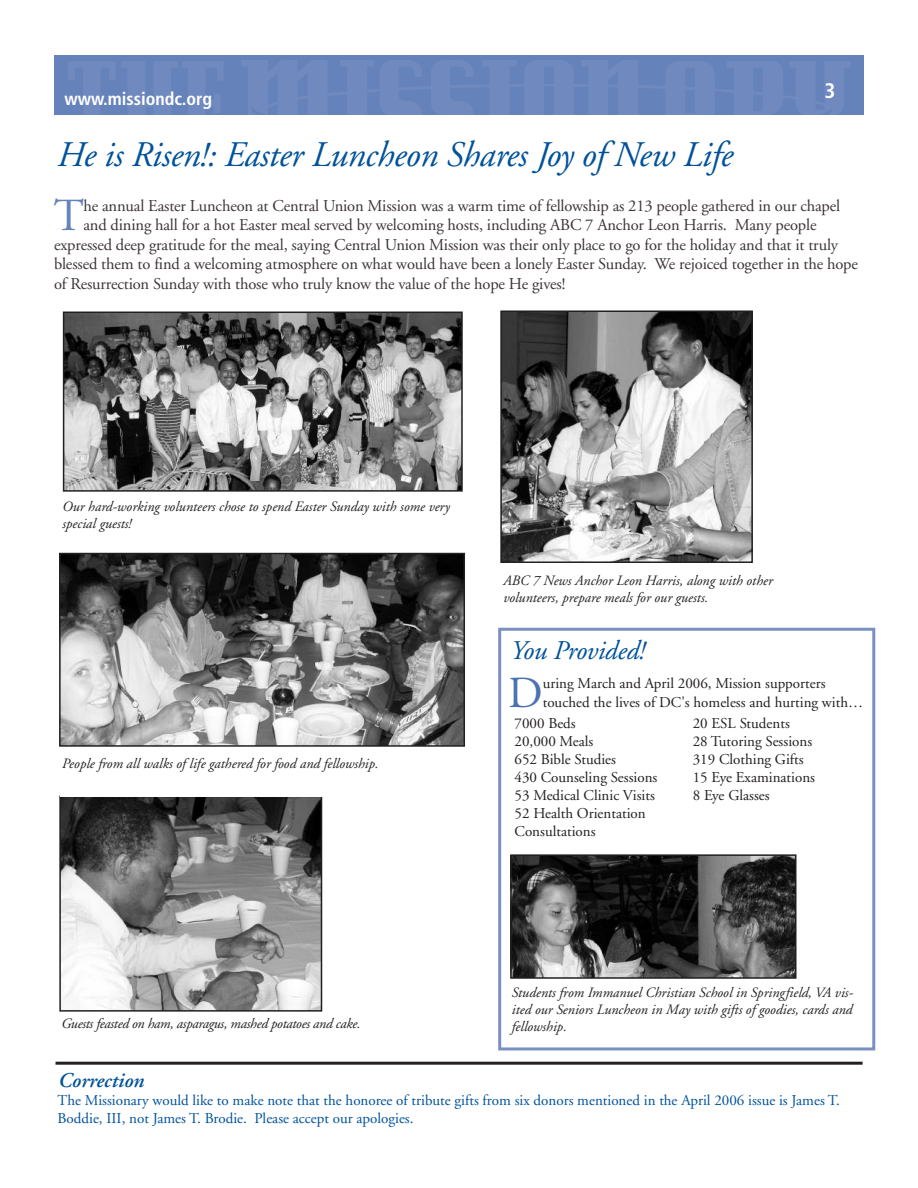
<style>
.page{position:relative;width:918px;height:1188px;background:#fff}
.page>*{position:absolute;margin:0;border:0;box-sizing:border-box;transform-origin:0 0}
.t1{font:45.9px "Adobe Garamond";color:#6582ba}
.t2{font:44.4px "Adobe Garamond";color:#4c73b1}
.t3{font:italic 36px "Adobe Garamond";letter-spacing:-.01em;color:#01529a}
.t4{font:italic 27px "Adobe Garamond";letter-spacing:-.01em;color:#01529a}
.t5{font:italic 600 21px "Adobe Garamond";color:#01529a}
.t6{font:700 condensed 21px "Frutiger";color:#fff}
.t7{font:700 condensed 18px "Frutiger";color:#fff}
.t8{font:16.5px "Adobe Garamond";letter-spacing:-.01em;color:#3c3437}
.t9{font:15px/18px "Adobe Garamond";color:#231f20}
.t10{font:15px/18px "Adobe Garamond";color:#01529a}
.t11{font:italic 14.25px/17.1px "Adobe Garamond";color:#231f20}
.t12{font:italic 14.25px "Adobe Garamond";letter-spacing:-.02em;color:#231f20}
</style>
<div class="page">
<div style="left:498px;top:628px;width:377px;height:422px;border:3px solid #7a90c3"></div>
<div style="left:54px;top:55px;width:810px;height:60px;background:#6582ba"></div>
<img style="left:68px;top:60px;width:783px;height:55px">
<img style="left:242px;top:61px;width:466px;height:54px">
<img style="left:62px;top:556px;width:400px;height:188px">
<div style="left:59px;top:553px;width:406px;height:194px;border:2px solid #231f20"></div>
<img style="left:66px;top:315px;width:394px;height:174px">
<div style="left:63px;top:312px;width:400px;height:180px;border:2px solid #231f20"></div>
<img style="left:503px;top:313px;width:247px;height:247px">
<div style="left:500px;top:310px;width:253px;height:253px;border:2px solid #231f20"></div>
<img style="left:62px;top:799px;width:257px;height:210px">
<div style="left:59px;top:796px;width:263px;height:216px;border:2px solid #231f20"></div>
<div style="left:60px;top:756px;width:362px;height:41px;background:#fff"></div>
<img style="left:513px;top:857px;width:280px;height:119px">
<div style="left:510px;top:854px;width:286px;height:125px;border:2px solid #231f20"></div>
<hr style="left:56px;top:1062px;width:807px;height:3px;background:#231f20">
<p class="t7" style="left:64px;top:92px;width:149px">www.missiondc.org</p>
<h3 class="t3" style="left:56px;top:141px;width:677px">He is Risen!: Easter Luncheon Shares Joy of New Life</h3>
<p class="t6" style="left:825px;top:82px;width:12px">3</p>
<h1 class="t1" style="left:54px;top:198px;width:32px">T</h1>
<p class="t8" style="left:83px;top:199px;width:758px">he annual Easter Luncheon at Central Union Mission was a warm time of fellowship as 213 people gathered in our chapel</p>
<p class="t8" style="left:83px;top:219px;width:735px">and dining hall for a hot Easter meal served by welcoming hosts, including ABC 7 Anchor Leon Harris. Many people</p>
<p class="t8" style="left:54px;top:238px;width:786px">expressed deep gratitude for the meal, saying Central Union Mission was their only place to go for the holiday and that it truly</p>
<p class="t8" style="left:54px;top:258px;width:805px">blessed them to find a welcoming atmosphere on what would have been a lonely Easter Sunday. We rejoiced together in the hope</p>
<p class="t8" style="left:54px;top:277px;width:513px">of Resurrection Sunday with those who truly know the value of the hope He gives!</p>
<p class="t11" style="left:62px;top:499px;width:389px">Our hard-working volunteers chose to spend Easter Sunday with some very special guests!</p>
<p class="t11" style="left:61px;top:756px;width:318px">People from all walks of life gathered for food and fellowship.</p>
<p class="t11" style="left:503px;top:573px;width:271px">ABC 7 News Anchor Leon Harris, along with other volunteers, prepare meals for our guests.</p>
<h3 class="t4" style="left:509px;top:640px;width:136px">You Provided!</h3>
<h2 class="t2" style="left:508px;top:675px;width:36px">D</h2>
<p class="t9" style="left:543px;top:675px;width:284px">uring March and April 2006, Mission supporters</p>
<p class="t9" style="left:543px;top:695px;width:322px">touched the lives of DC's homeless and hurting with…</p>
<p class="t9" style="left:515px;top:715px;width:63px">7000 Beds</p>
<p class="t9" style="left:515px;top:733px;width:144px">20,000 Meals<br>652 Bible Studies<br>430 Counseling Sessions<br>53 Medical Clinic Visits<br>52 Health Orientation<br>Consultations</p>
<p class="t9" style="left:693px;top:715px;width:124px">20 ESL Students<br>28 Tutoring Sessions<br>319 Clothing Gifts<br>15 Eye Examinations<br>8 Eye Glasses</p>
<p class="t12" style="left:61px;top:1018px;width:301px">Guests feasted on ham, asparagus, mashed potatoes and cake.</p>
<p class="t11" style="left:511px;top:986px;width:343px;text-align:justify">Students from Immanuel Christian School in Springfield, VA vis&shy;ited our Seniors Luncheon in May with gifts of goodies, cards and fellowship.</p>
<p class="t5" style="left:58px;top:1072px;width:87px">Correction</p>
<p class="t10" style="left:58px;top:1092px;width:784px">The Missionary would like to make note that the honoree of tribute gifts from six donors mentioned in the April 2006 issue is James T.<br>Boddie, III, not James T. Brodie. Please accept our apologies.</p>
</div>
